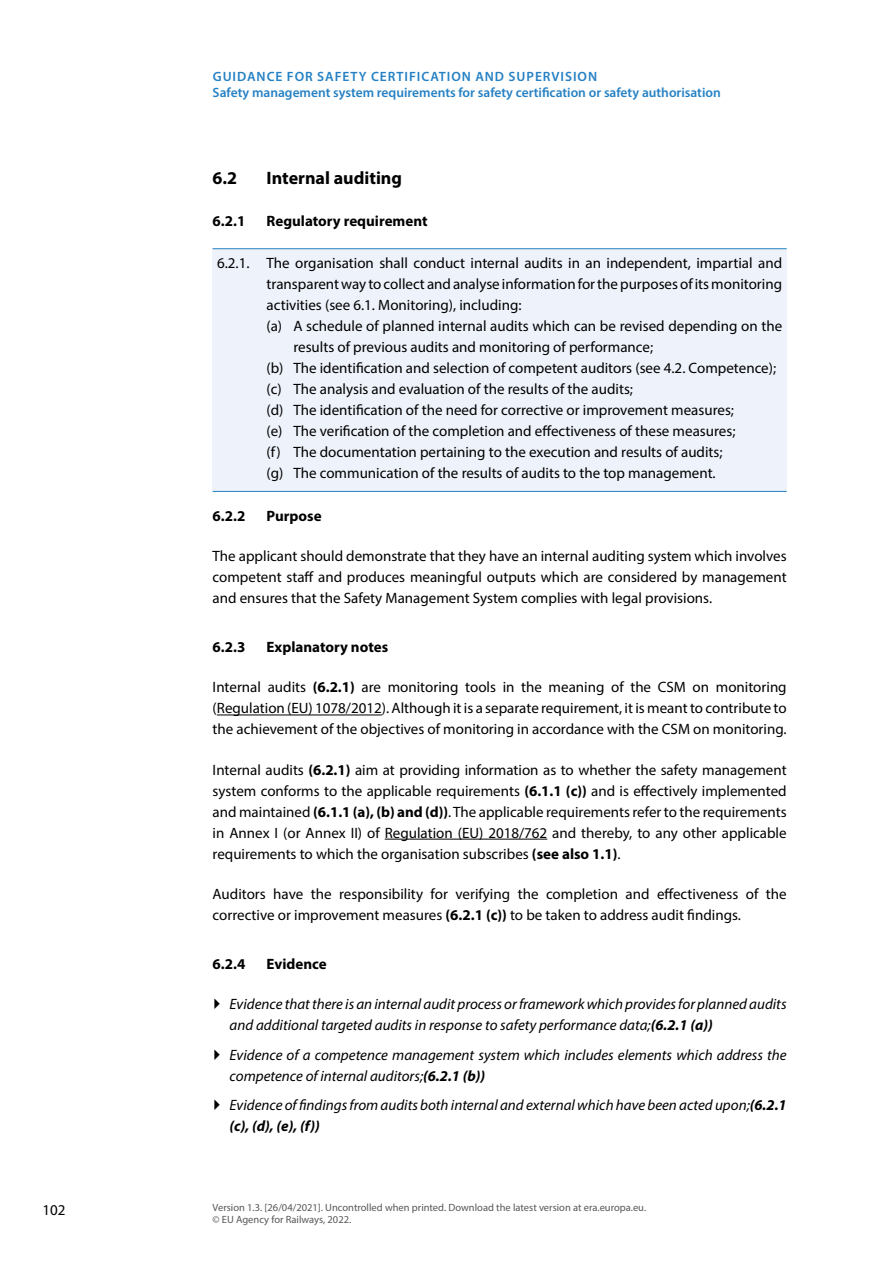
<style>
.page{position:relative;width:893px;height:1263px;background:#fff}
.page>*{position:absolute;margin:0;border:0;box-sizing:border-box;transform-origin:0 0}
.TIT2__level{font:700 18px "Myriad Pro";color:#000}
.body{font:15px/21px "Myriad Pro";color:#000;text-align:justify}
.t1{font:italic 15px/21px "Myriad Pro";color:#000}
.Box_body_with_rules{font:15px/21px "Myriad Pro";color:#000;text-align:justify}
.TIT3__level{font:700 15px "Myriad Pro";color:#000}
.t2{font:600 13.5px/16.2px "Myriad Pro";color:#2581c4}
.t3{font:10.5px/12px "Myriad Pro";color:#575756}
.s1{font-weight:700}
.s2{font-family:"EC Square Sans Pro";font-style:normal}
</style>
<div class="page">
<hr style="left:217px;top:715px;width:165px;height:1px;background:#000">
<hr style="left:385px;top:839px;width:162px;height:1px;background:#000">
<div style="left:213px;top:248px;width:574px;height:243px;background:#eef2fa"></div>
<hr style="left:213px;top:248px;width:574px;height:1px;background:#2581c4">
<hr style="left:213px;top:491px;width:574px;height:1px;background:#2581c4">
<p class="body" style="left:43px;top:1200px;width:25px">102</p>
<p class="t2" style="left:213px;top:68px;width:510px">GUIDANCE FOR SAFETY CERTIFICATION AND SUPERVISION<br>Safety management system requirements for safety certification or safety authorisation</p>
<h2 class="TIT2__level" style="left:213px;top:166px;width:26px">6.2</h2>
<h2 class="TIT2__level" style="left:267px;top:166px;width:137px">Internal auditing</h2>
<p class="TIT3__level" style="left:213px;top:212px;width:34px">6.2.1</p>
<p class="TIT3__level" style="left:267px;top:212px;width:162px">Regulatory requirement</p>
<p class="Box_body_with_rules" style="left:267px;top:252px;width:517px;text-indent:-50px">6.2.1. The organisation shall conduct internal audits in an independent, impartial and transparent way to collect and analyse information for the purposes of its monitoring activities (see 6.1. Monitoring), including:</p>
<p class="body" style="left:293px;top:315px;width:490px;text-indent:-27px">(a) A schedule of planned internal audits which can be revised depending on the results of previous audits and monitoring of performance;</p>
<p class="body" style="left:266px;top:357px;width:511px">(b) The identification and selection of competent auditors (see 4.2. Competence);</p>
<p class="body" style="left:266px;top:378px;width:368px">(c) The analysis and evaluation of the results of the audits;</p>
<p class="body" style="left:266px;top:399px;width:469px">(d) The identification of the need for corrective or improvement measures;</p>
<p class="body" style="left:266px;top:420px;width:470px">(e) The verification of the completion and effectiveness of these measures;</p>
<p class="body" style="left:266px;top:441px;width:458px">(f) The documentation pertaining to the execution and results of audits;</p>
<p class="body" style="left:266px;top:462px;width:451px">(g) The communication of the results of audits to the top management.</p>
<p class="TIT3__level" style="left:213px;top:506px;width:34px">6.2.2</p>
<p class="TIT3__level" style="left:267px;top:506px;width:57px">Purpose</p>
<p class="body" style="left:213px;top:545px;width:576px">The applicant should demonstrate that they have an internal auditing system which involves competent staff and produces meaningful outputs which are considered by management and ensures that the Safety Management System complies with legal provisions.</p>
<p class="TIT3__level" style="left:213px;top:637px;width:34px">6.2.3</p>
<p class="TIT3__level" style="left:267px;top:637px;width:123px">Explanatory notes</p>
<p class="body" style="left:213px;top:677px;width:576px">Internal audits <span class="s1">(6.2.1)</span> are monitoring tools in the meaning of the CSM on monitoring (Regulation (EU) 1078/2012). Although it is a separate requirement, it is meant to contribute to the achievement of the objectives of monitoring in accordance with the CSM on monitoring.</p>
<p class="body" style="left:213px;top:759px;width:576px">Internal audits <span class="s1">(6.2.1)</span> aim at providing information as to whether the safety management system conforms to the applicable requirements <span class="s1">(6.1.1 (c))</span> and is effectively implemented and maintained <span class="s1">(6.1.1 (a), (b) and (d))</span>. The applicable requirements refer to the requirements in Annex I (or Annex II) of Regulation (EU) 2018/762 and thereby, to any other applicable requirements to which the organisation subscribes <span class="s1">(see also 1.1)</span>.</p>
<p class="body" style="left:213px;top:883px;width:576px">Auditors have the responsibility for verifying the completion and effectiveness of the corrective or improvement measures <span class="s1">(6.2.1 (c))</span> to be taken to address audit findings.</p>
<p class="TIT3__level" style="left:213px;top:954px;width:34px">6.2.4</p>
<p class="TIT3__level" style="left:267px;top:954px;width:62px">Evidence</p>
<p class="t1" style="left:230px;top:993px;width:558px;text-indent:-17px"><span class="s2">▶</span> Evidence that there is an internal audit process or framework which provides for planned audits and additional targeted audits in response to safety performance data;<span class="s1">(6.2.1 (a))</span></p>
<p class="t1" style="left:230px;top:1044px;width:559px;text-indent:-17px"><span class="s2">▶</span> Evidence of a competence management system which includes elements which address the competence of internal auditors;<span class="s1">(6.2.1 (b))</span></p>
<p class="t1" style="left:230px;top:1094px;width:559px;text-indent:-17px"><span class="s2">▶</span> Evidence of findings from audits both internal and external which have been acted upon;<span class="s1">(6.2.1 (c), (d), (e), (f))</span></p>
<p class="t3" style="left:213px;top:1201px;width:435px">Version 1.3. [26/04/2021]. Uncontrolled when printed. Download the latest version at era.europa.eu. © EU Agency for Railways, 2022.</p>
</div>
